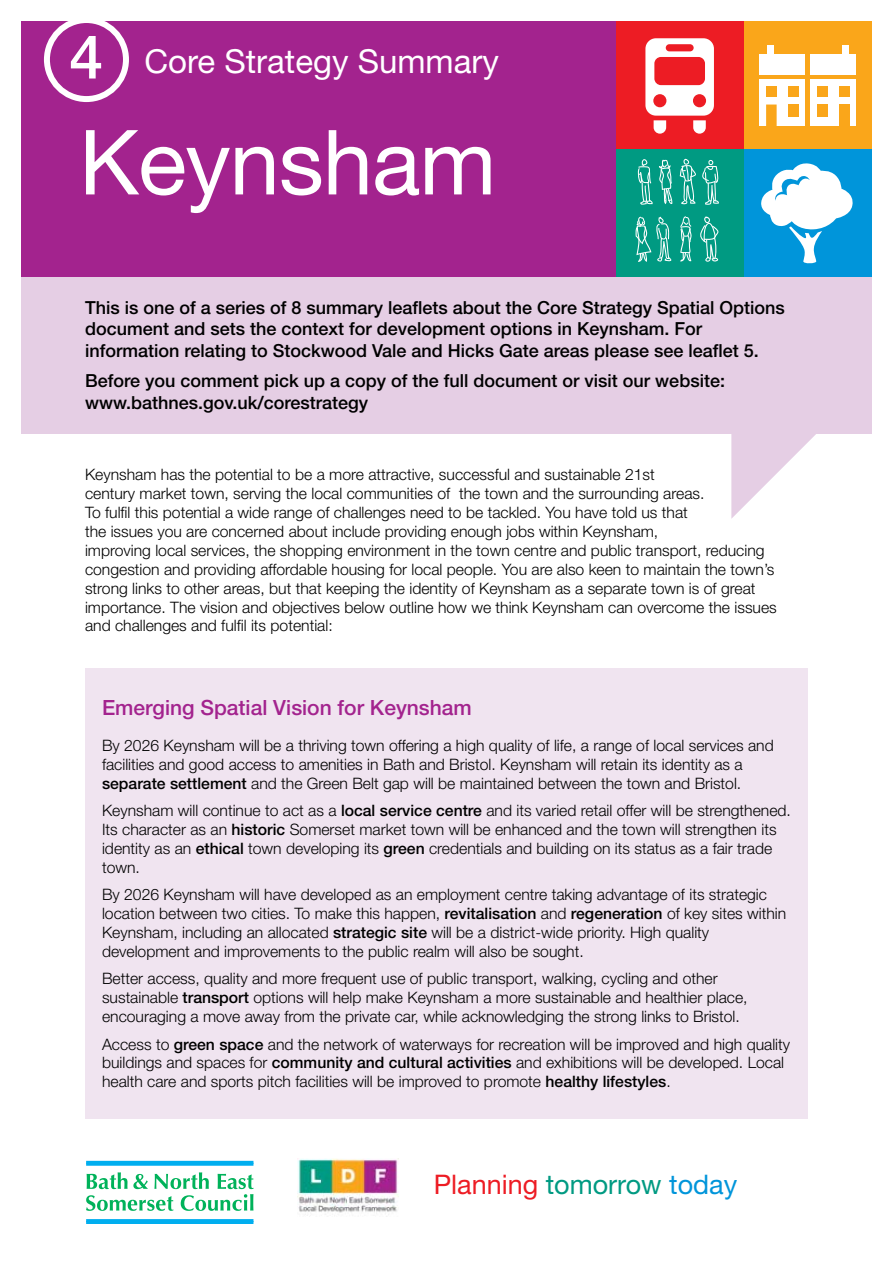
<style>
.page{position:relative;width:893px;height:1263px;background:#fff}
.page>*{position:absolute;margin:0;border:0;box-sizing:border-box;transform-origin:0 0}
.t1{font:90px "Helvetica Neue";letter-spacing:-.01em;color:#fff}
.t2{font:33px "Helvetica Neue";color:#fff}
.t3{font:27px "Helvetica Neue";color:#ed1c24}
.t4{font:500 21px "Helvetica Neue";color:#a3238e}
.t5{font:500 18px/21.6px "Helvetica Neue";color:#000}
.t6{font:300 15.75px/18.9px "Helvetica Neue";color:#000}
.s1{font-weight:500;font-size:60.75px}
.s2{font-weight:500}
.s3{color:#009a82}
.s4{color:#0095da}
</style>
<div class="page">
<div style="left:86px;top:1219px;width:167px;height:5px;background:#00aeef"></div>
<div style="left:85px;top:668px;width:723px;height:450px;background:#f0e4f0"></div>
<div style="left:21px;top:276px;width:851px;height:158px;background:#e5cee4"></div>
<div style="left:21px;top:21px;width:596px;height:255px;background:#a3238e"></div>
<div style="left:44px;top:17px;width:85px;height:85px;border:6px solid #fff;border-radius:50%"></div>
<div style="left:617px;top:21px;width:127px;height:128px;background:#ed1c24"></div>
<svg style="left:645px;top:38px;width:69px;height:96px"></svg>
<div style="left:617px;top:149px;width:127px;height:127px;background:#009a82"></div>
<svg style="left:635px;top:217px;width:37px;height:45px"></svg>
<svg style="left:700px;top:216px;width:19px;height:46px"></svg>
<svg style="left:680px;top:216px;width:12px;height:45px"></svg>
<svg style="left:659px;top:160px;width:14px;height:44px"></svg>
<svg style="left:702px;top:160px;width:17px;height:45px"></svg>
<svg style="left:637px;top:159px;width:16px;height:46px"></svg>
<svg style="left:680px;top:159px;width:16px;height:46px"></svg>
<div style="left:744px;top:21px;width:128px;height:128px;background:#faa61a"></div>
<div style="left:759px;top:79px;width:46px;height:47px;background:#fff"></div>
<div style="left:759px;top:54px;width:46px;height:21px;background:#fff"></div>
<div style="left:766px;top:86px;width:11px;height:11px;background:#faa61a"></div>
<div style="left:766px;top:105px;width:11px;height:23px;background:#faa61a"></div>
<div style="left:788px;top:86px;width:10px;height:11px;background:#faa61a"></div>
<div style="left:788px;top:105px;width:10px;height:12px;background:#faa61a"></div>
<div style="left:767px;top:45px;width:7px;height:13px;background:#fff"></div>
<div style="left:810px;top:79px;width:46px;height:47px;background:#fff"></div>
<div style="left:810px;top:54px;width:46px;height:21px;background:#fff"></div>
<div style="left:839px;top:86px;width:11px;height:11px;background:#faa61a"></div>
<div style="left:839px;top:105px;width:11px;height:22px;background:#faa61a"></div>
<div style="left:818px;top:86px;width:10px;height:11px;background:#faa61a"></div>
<div style="left:818px;top:105px;width:10px;height:12px;background:#faa61a"></div>
<div style="left:842px;top:45px;width:7px;height:13px;background:#fff"></div>
<div style="left:744px;top:149px;width:128px;height:127px;background:#0095da"></div>
<svg style="left:761px;top:163px;width:92px;height:101px"></svg>
<svg style="left:731px;top:434px;width:85px;height:85px"></svg>
<svg style="left:86px;top:1172px;width:168px;height:39px"></svg>
<div style="left:86px;top:1161px;width:167px;height:5px;background:#00aeef"></div>
<img style="left:297px;top:1158px;width:102px;height:59px">
<p class="t2" style="left:69px;top:41px;width:431px"><span class="s1">4</span> Core Strategy Summary</p>
<p class="t1" style="left:79px;top:109px;width:419px">Keynsham</p>
<p class="t5" style="left:85px;top:296px;width:701px">This is one of a series of 8 summary leaflets about the Core Strategy Spatial Options document and sets the context for development options in Keynsham. For information relating to Stockwood Vale and Hicks Gate areas please see leaflet 5.</p>
<p class="t5" style="left:85px;top:370px;width:641px">Before you comment pick up a copy of the full document or visit our website: www.bathnes.gov.uk/corestrategy</p>
<p class="t6" style="left:85px;top:465px;width:693px">Keynsham has the potential to be a more attractive, successful and sustainable 21st<br>century market town, serving the local communities of the town and the surrounding areas.<br>To fulfil this potential a wide range of challenges need to be tackled. You have told us that<br>the issues you are concerned about include providing enough jobs within Keynsham,<br>improving local services, the shopping environment in the town centre and public transport, reducing congestion and providing affordable housing for local people. You are also keen to maintain the town’s strong links to other areas, but that keeping the identity of Keynsham as a separate town is of great importance. The vision and objectives below outline how we think Keynsham can overcome the issues and challenges and fulfil its potential:</p>
<h3 class="t4" style="left:102px;top:695px;width:371px">Emerging Spatial Vision for Keynsham</h3>
<p class="t6" style="left:102px;top:735px;width:673px">By 2026 Keynsham will be a thriving town offering a high quality of life, a range of local services and facilities and good access to amenities in Bath and Bristol. Keynsham will retain its identity as a <span class="s2">separate settlement</span> and the Green Belt gap will be maintained between the town and Bristol.</p>
<p class="t6" style="left:102px;top:801px;width:690px">Keynsham will continue to act as a <span class="s2">local service centre</span> and its varied retail offer will be strengthened.<br>Its character as an <span class="s2">historic</span> Somerset market town will be enhanced and the town will strengthen its identity as an <span class="s2">ethical</span> town developing its <span class="s2">green</span> credentials and building on its status as a fair trade town.</p>
<p class="t6" style="left:102px;top:885px;width:686px">By 2026 Keynsham will have developed as an employment centre taking advantage of its strategic location between two cities. To make this happen, <span class="s2">revitalisation</span> and <span class="s2">regeneration</span> of key sites within Keynsham, including an allocated <span class="s2">strategic site</span> will be a district-wide priority. High quality development and improvements to the public realm will also be sought.</p>
<p class="t6" style="left:102px;top:969px;width:647px">Better access, quality and more frequent use of public transport, walking, cycling and other sustainable <span class="s2">transport</span> options will help make Keynsham a more sustainable and healthier place, encouraging a move away from the private car, while acknowledging the strong links to Bristol.</p>
<p class="t6" style="left:102px;top:1034px;width:690px">Access to <span class="s2">green space</span> and the network of waterways for recreation will be improved and high quality buildings and spaces for <span class="s2">community and cultural activities</span> and exhibitions will be developed. Local health care and sports pitch facilities will be improved to promote <span class="s2">healthy lifestyles</span>.</p>
<h2 class="t3" style="left:434px;top:1168px;width:305px">Planning <span class="s3">tomorrow</span> <span class="s4">today</span></h2>
</div>
